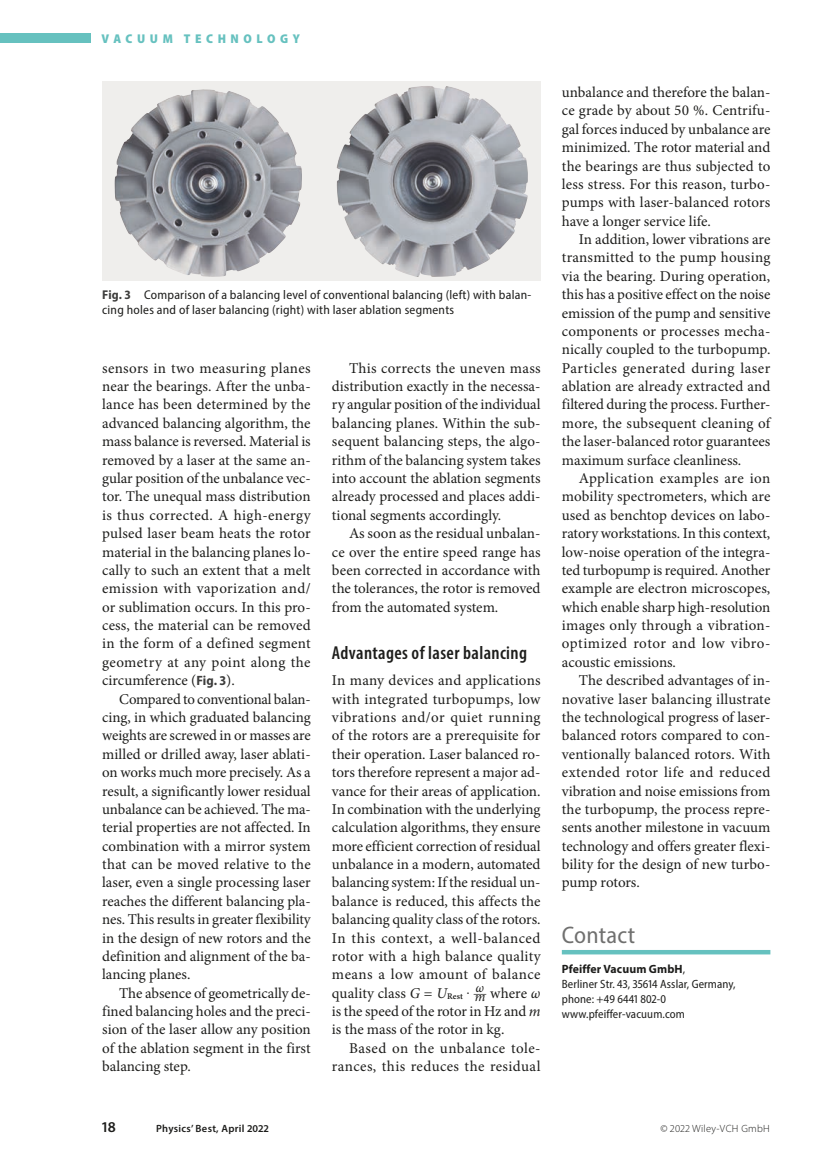
<style>
.page{position:relative;width:830px;height:1174px;background:#fff}
.page>*{position:absolute;margin:0;border:0;box-sizing:border-box;transform-origin:0 0}
.Autor__mLinie__Bp{font:semi-condensed 24px "Myriad Pro";letter-spacing:.01em;color:#70706f}
.Ü2{font:600 condensed 18.75px "Myriad Pro";letter-spacing:.02em;color:#1d1d1b}
.GT{font:15px/18.3px "Minion Pro";color:#1d1d1b;text-align:justify}
.GTO{font:15px/18.5px "Minion Pro";letter-spacing:.005em;color:#1d1d1b;text-align:justify}
.GT-2{font:15px/18.3px "Minion Pro";letter-spacing:.03em;color:#1d1d1b;text-align:right}
.t1{font:600 15px "Myriad Pro";color:#1d1d1b}
.BU_schwarz{font:semi-condensed 12.75px/15.8px "Myriad Pro";letter-spacing:.02em;color:#1d1d1b}
.t2{font:900 semi-condensed 12.75px "Myriad Pro";letter-spacing:.36em;color:#66c1bf}
.Autor__adresse_Bp_LB{font:semi-condensed 12px/15px "Myriad Pro";letter-spacing:.01em;color:#1d1d1b}
.t3{font:600 10.5px "Myriad Pro";letter-spacing:.03em;color:#1d1d1b}
.t4{font:300 10.5px "Myriad Pro";letter-spacing:.03em;color:#1d1d1b}
.s1{font-weight:700;color:#3d3d3c}
.s2{font-family:"Myriad Pro";font-weight:700;font-stretch:semi-condensed;font-size:13.5px;color:#3d3d3c}
.s3{font-style:italic}
.s4{font-weight:700;font-stretch:normal}
</style>
<div class="page">
<div style="left:0;top:34px;width:91px;height:9px;background:#66c1bf"></div>
<hr style="left:561px;top:950px;width:209px;height:4px;background:#66c1bf">
<div style="left:102px;top:81px;width:232px;height:200px;background:#efeeec"></div>
<img style="left:114px;top:90px;width:188px;height:187px">
<div style="left:332px;top:81px;width:208px;height:200px;background:#efeeec"></div>
<img style="left:336px;top:86px;width:191px;height:191px">
<p class="t2" style="left:102px;top:30px;width:200px">VACUUM TECHNOLOGY</p>
<p class="BU_schwarz" style="left:102px;top:286px;width:430px"><span class="s1">Fig. 3</span> Comparison of a balancing level of conventional balancing (left) with balan&shy;cing holes and of laser balancing (right) with laser ablation segments</p>
<p class="GT" style="left:102px;top:359px;width:210px">sensors in two measuring planes near the bearings. After the unba&shy;lance has been determined by the advanced balancing algorithm, the mass balance is reversed. Material is removed by a laser at the same an&shy;gular position of the unbalance vec&shy;tor. The unequal mass distribution is thus corrected. A high-energy pulsed laser beam heats the rotor material in the balancing planes lo&shy;cally to such an extent that a melt emission with vaporization and/ or sublimation occurs. In this pro&shy;cess, the material can be removed in the form of a defined segment geometry at any point along the circumference (<span class="s2">Fig. 3</span>).</p>
<p class="GT" style="left:102px;top:689px;width:210px;text-indent:17px">Compared to conventional balan&shy;cing, in which graduated balancing weights are screwed in or masses are milled or drilled away, laser ablati&shy;on works much more precisely. As a result, a significantly lower residual unbalance can be achieved. The ma&shy;terial properties are not affected. In combination with a mirror system that can be moved relative to the laser, even a single processing laser reaches the different balancing pla&shy;nes. This results in greater flexibility in the design of new rotors and the definition and alignment of the ba&shy;lancing planes.</p>
<p class="GT" style="left:102px;top:983px;width:210px;text-indent:17px">The absence of geometrically de&shy;fined balancing holes and the preci&shy;sion of the laser allow any position of the ablation segment in the first balancing step.</p>
<p class="GT" style="left:332px;top:359px;width:210px;text-indent:17px">This corrects the uneven mass distribution exactly in the necessa&shy;ry angular position of the individual balancing planes. Within the sub&shy;sequent balancing steps, the algo&shy;rithm of the balancing system takes into account the ablation segments already processed and places addi&shy;tional segments accordingly.</p>
<p class="GT" style="left:332px;top:524px;width:210px;text-indent:17px">As soon as the residual unbalan&shy;ce over the entire speed range has been corrected in accordance with the tolerances, the rotor is removed from the automated system.</p>
<p class="Ü2" style="left:332px;top:641px;width:196px">Advantages of laser balancing</p>
<p class="GTO" style="left:332px;top:671px;width:210px">In many devices and applications with integrated turbopumps, low vibrations and/or quiet running of the rotors are a prerequisite for their operation. Laser balanced ro&shy;tors therefore represent a major ad&shy;vance for their areas of application.<br>In combination with the underlying calculation algorithms, they ensure more efficient correction of residual unbalance in a modern, automated balancing system: If the residual un&shy;balance is reduced, this affects the balancing quality class of the rotors.<br>In this context, a well-balanced rotor with a high balance quality means a low amount of balance quality class <span class="s3">G</span> = <span class="s3">U</span><sub>Rest</sub> . <sup>__</sup><sup>ω</sup></p>
<p class="GTO" style="left:332px;top:983px;width:210px;text-indent:143px"><sub>m</sub> where <span class="s3">ω </span>is the speed of the rotor in Hz and <span class="s3">m </span>is the mass of the rotor in kg.</p>
<p class="GT-2" style="left:332px;top:1039px;width:210px">Based on the unbalance tole&shy;rances, this reduces the residual</p>
<p class="GT" style="left:561px;top:83px;width:210px">unbalance and therefore the balan&shy;ce grade by about 50 %. Centrifu&shy;gal forces induced by unbalance are minimized. The rotor material and the bearings are thus subjected to less stress. For this reason, turbo&shy;pumps with laser-balanced rotors have a longer service life.</p>
<p class="GT" style="left:561px;top:230px;width:210px;text-indent:17px">In addition, lower vibrations are transmitted to the pump housing via the bearing. During operation, this has a positive effect on the noise emission of the pump and sensitive components or processes mecha&shy;nically coupled to the turbopump.<br>Particles generated during laser ablation are already extracted and filtered during the process. Further&shy;more, the subsequent cleaning of the laser-balanced rotor guarantees maximum surface cleanliness.</p>
<p class="GT" style="left:561px;top:469px;width:210px;text-indent:17px">Application examples are ion mobility spectrometers, which are used as benchtop devices on labo&shy;ratory workstations. In this context, low-noise operation of the integra&shy;ted turbopump is required. Another example are electron microscopes, which enable sharp high-resolution images only through a vibration&shy;optimized rotor and low vibro&shy;acoustic emissions.</p>
<p class="GT" style="left:561px;top:671px;width:210px;text-indent:17px">The described advantages of in&shy;novative laser balancing illustrate the technological progress of laser&shy;balanced rotors compared to con&shy;ventionally balanced rotors. With extended rotor life and reduced vibration and noise emissions from the turbopump, the process repre&shy;sents another milestone in vacuum technology and offers greater flexi&shy;bility for the design of new turbo&shy;pump rotors.</p>
<p class="Autor__mLinie__Bp" style="left:561px;top:920px;width:75px">Contact</p>
<p class="Autor__adresse_Bp_LB" style="left:561px;top:961px;width:175px"><span class="s4">Pfeiffer Vacuum GmbH</span>,<br>Berliner Str. 43, 35614 Asslar, Germany, phone: +49 6441 802-0</p>
<p class="Autor__adresse_Bp_LB" style="left:561px;top:1006px;width:124px">www.pfeiffer-vacuum.com</p>
<p class="t1" style="left:102px;top:1117px;width:15px">18</p>
<p class="t3" style="left:156px;top:1122px;width:114px">Physics’ Best, April 2022</p>
<p class="t4" style="left:660px;top:1122px;width:111px">© 2022 Wiley-VCH GmbH</p>
</div>
